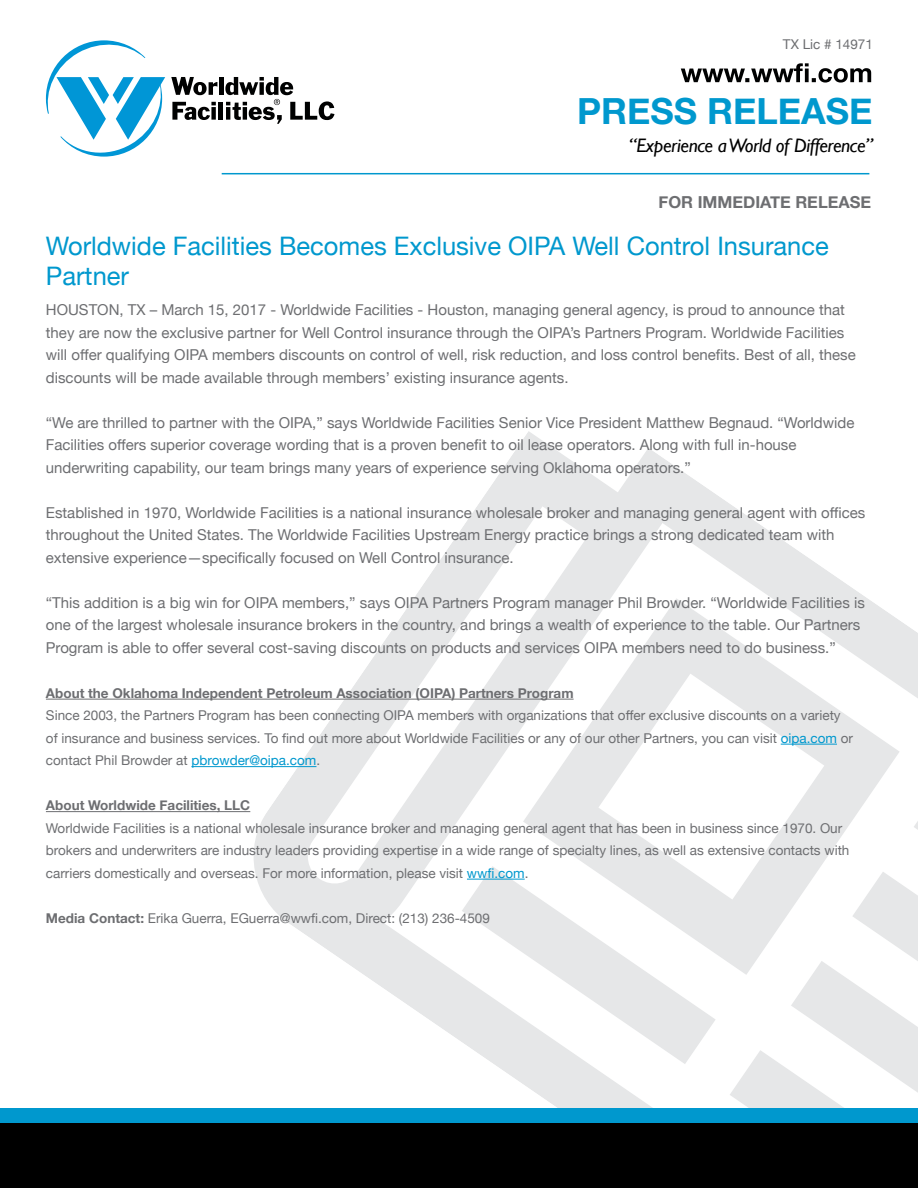
<style>
.page{position:relative;width:918px;height:1188px;background:#fff}
.page>*{position:absolute;margin:0;border:0;box-sizing:border-box;transform-origin:0 0}
.t1{font:700 36px "Helvetica Neue";color:#0098ce}
.t2{font:25.5px/30.6px "Helvetica Neue";color:#0098ce}
.t3{font:italic 19.5px "Gill Sans";letter-spacing:-.02em;color:#000}
.t4{font:700 16.5px "Helvetica Neue";color:#6d6e71}
.t5{font:15px/22.5px "Helvetica Neue";color:#6d6e71}
.t6{font:13.5px/22.5px "Helvetica Neue";color:#6d6e71}
.t7{font:700 13.5px "Helvetica Neue";color:#6d6e71}
.s1{color:#0098ce}
.s2{font-weight:700}
</style>
<div class="page">
<svg style="left:242px;top:431px;width:676px;height:677px"></svg>
<hr style="left:222px;top:173px;width:647px;height:1px;background:#0098ce">
<div style="left:0;top:1108px;width:918px;height:18px;background:#0098ce"></div>
<div style="left:0;top:1123px;width:918px;height:65px;background:#000"></div>
<svg style="left:681px;top:63px;width:190px;height:20px"></svg>
<svg style="left:45px;top:40px;width:120px;height:117px"></svg>
<svg style="left:171px;top:77px;width:46px;height:18px"></svg>
<div style="left:219px;top:77px;width:5px;height:18px;background:#000101"></div>
<svg style="left:172px;top:102px;width:44px;height:18px"></svg>
<div style="left:211px;top:107px;width:5px;height:13px;background:#000101"></div>
<hr style="left:219px;top:102px;width:4px;height:18px;background:#000101">
<svg style="left:225px;top:77px;width:109px;height:47px"></svg>
<hr style="left:46px;top:699px;width:528px;height:1px;background:#6d6e71">
<hr style="left:781px;top:744px;width:56px;height:1px;background:#0098ce">
<hr style="left:191px;top:766px;width:125px;height:1px;background:#0098ce">
<hr style="left:46px;top:811px;width:204px;height:1px;background:#6d6e71">
<hr style="left:467px;top:879px;width:58px;height:1px;background:#0098ce">
<p class="t6" style="left:783px;top:34px;width:92px">TX Lic # 14971</p>
<h1 class="t1" style="left:577px;top:83px;width:297px">PRESS RELEASE</h1>
<h3 class="t3" style="left:629px;top:134px;width:246px">“Experience a World of Difference”</h3>
<p class="t4" style="left:659px;top:189px;width:214px">FOR IMMEDIATE RELEASE</p>
<h2 class="t2" style="left:46px;top:232px;width:784px">Worldwide Facilities Becomes Exclusive OIPA Well Control Insurance<br>Partner</h2>
<p class="t5" style="left:46px;top:300px;width:811px">HOUSTON, TX – March 15, 2017 - Worldwide Facilities - Houston, managing general agency, is proud to announce that they are now the exclusive partner for Well Control insurance through the OIPA’s Partners Program. Worldwide Facilities will offer qualifying OIPA members discounts on control of well, risk reduction, and loss control benefits. Best of all, these discounts will be made available through members’ existing insurance agents.</p>
<p class="t5" style="left:46px;top:412px;width:810px">“We are thrilled to partner with the OIPA,” says Worldwide Facilities Senior Vice President Matthew Begnaud. “Worldwide<br>Facilities offers superior coverage wording that is a proven benefit to oil lease operators. Along with full in-house underwriting capability, our team brings many years of experience serving Oklahoma operators.”</p>
<p class="t5" style="left:46px;top:502px;width:821px">Established in 1970, Worldwide Facilities is a national insurance wholesale broker and managing general agent with offices throughout the United States. The Worldwide Facilities Upstream Energy practice brings a strong dedicated team with extensive experience—specifically focused on Well Control insurance.</p>
<p class="t5" style="left:46px;top:592px;width:820px">“This addition is a big win for OIPA members,” says OIPA Partners Program manager Phil Browder. “Worldwide Facilities is one of the largest wholesale insurance brokers in the country, and brings a wealth of experience to the table. Our Partners<br>Program is able to offer several cost-saving discounts on products and services OIPA members need to do business.”</p>
<p class="t7" style="left:46px;top:682px;width:529px">About the Oklahoma Independent Petroleum Association (OIPA) Partners Program</p>
<p class="t6" style="left:46px;top:705px;width:809px">Since 2003, the Partners Program has been connecting OIPA members with organizations that offer exclusive discounts on a variety of insurance and business services. To find out more about Worldwide Facilities or any of our other Partners, you can visit <span class="s1">oipa.com</span> or contact Phil Browder at <span class="s1">pbrowder@oipa.com</span>.</p>
<p class="t7" style="left:46px;top:795px;width:206px">About Worldwide Facilities, LLC</p>
<p class="t6" style="left:46px;top:818px;width:805px">Worldwide Facilities is a national wholesale insurance broker and managing general agent that has been in business since 1970. Our brokers and underwriters are industry leaders providing expertise in a wide range of specialty lines, as well as extensive contacts with carriers domestically and overseas. For more information, please visit <span class="s1">wwfi.com</span>.</p>
<p class="t6" style="left:46px;top:908px;width:446px"><span class="s2">Media Contact:</span> Erika Guerra, EGuerra@wwfi.com, Direct: (213) 236-4509</p>
</div>
